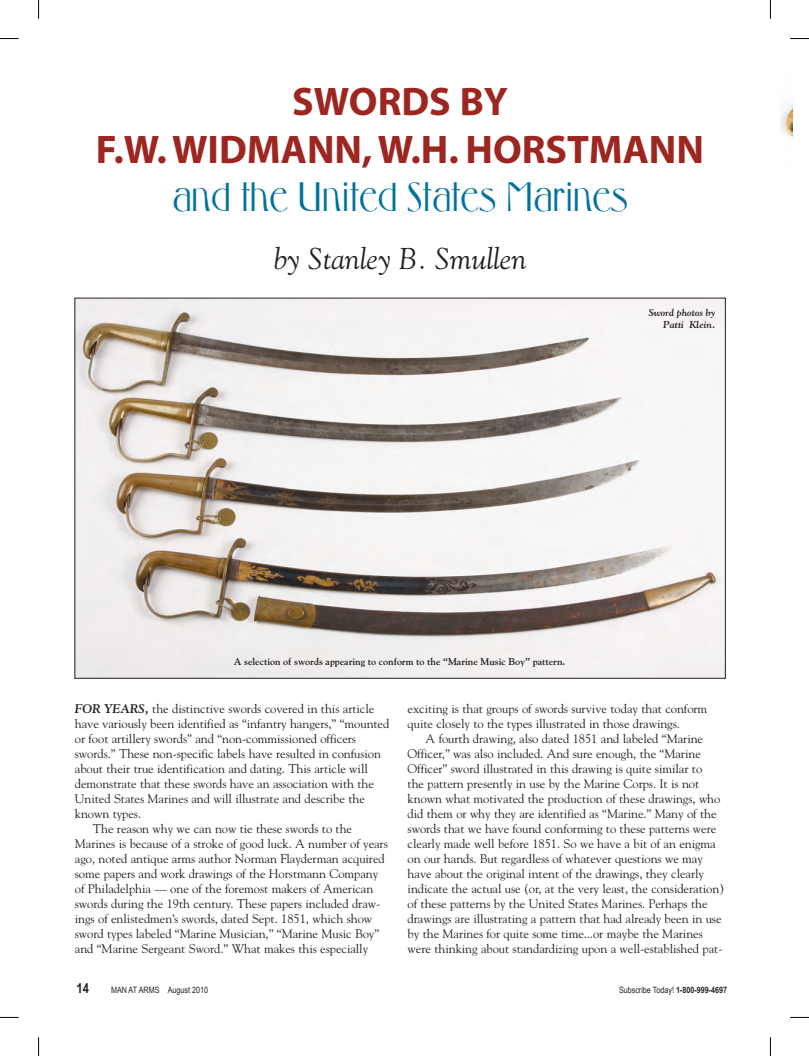
<style>
.page{position:relative;width:809px;height:1056px;background:#fff}
.page>*{position:absolute;margin:0;border:0;box-sizing:border-box;transform-origin:0 0}
.t1{font:700 40px "Myriad";color:#9e2620}
.t2{font:40px "Middleton";color:#00719f}
.t3{font:italic 30px "Goudy";color:#231f20}
.t4{font:700 13.75px "Arial Narrow";color:#231f20}
.t5{font:12.5px/15px "Goudy";letter-spacing:-.005em;color:#231f20}
.captions{font:700 10px "Goudy";letter-spacing:-.005em;color:#231f20}
.captions-2{font:italic 700 10px "Goudy";letter-spacing:-.005em;color:#231f20}
.t6{font:8.75px "Arial Narrow";color:#231f20}
.s1{font-weight:700;font-style:italic}
.s2{font-weight:700}
</style>
<div class="page">
<img style="left:76px;top:300px;width:647px;height:377px">
<img style="left:780px;top:105px;width:12px;height:33px">
<svg style="left:0;top:38px;width:19px;height:1px"></svg>
<svg style="left:790px;top:38px;width:18px;height:1px"></svg>
<svg style="left:0;top:1017px;width:19px;height:1px"></svg>
<svg style="left:790px;top:1017px;width:18px;height:1px"></svg>
<svg style="left:38px;top:0;width:1px;height:19px"></svg>
<svg style="left:38px;top:1037px;width:1px;height:19px"></svg>
<svg style="left:769px;top:0;width:2px;height:19px"></svg>
<svg style="left:769px;top:1037px;width:2px;height:19px"></svg>
<p class="t1" style="left:292px;top:81px;width:217px">SWORDS BY</p>
<p class="t1" style="left:96px;top:129px;width:609px">F.W. WIDMANN, W.H. HORSTMANN</p>
<p class="t2" style="left:172px;top:173px;width:457px">and the United States Marines</p>
<p class="t3" style="left:274px;top:240px;width:254px">by Stanley B. Smullen</p>
<p class="captions-2" style="left:648px;top:307px;width:68px">Sword photos by</p>
<p class="captions-2" style="left:663px;top:318px;width:54px">Patti Klein.</p>
<p class="captions" style="left:234px;top:655px;width:333px">A selection of swords appearing to conform to the “Marine Music Boy” pattern.</p>
<p class="t5" style="left:75px;top:701px;width:316px"><span class="s1">FOR YEARS,</span> the distinctive swords covered in this article have variously been identified as “infantry hangers,” “mounted or foot artillery swords” and “non-commissioned officers swords.” These non-specific labels have resulted in confusion about their true identification and dating. This article will demonstrate that these swords have an association with the United States Marines and will illustrate and describe the known types.</p>
<p class="t5" style="left:75px;top:821px;width:314px;text-indent:18px">The reason why we can now tie these swords to the Marines is because of a stroke of good luck. A number of years ago, noted antique arms author Norman Flayderman acquired some papers and work drawings of the Horstmann Company of Philadelphia — one of the foremost makers of American swords during the 19th century. These papers included draw&shy;ings of enlistedmen’s swords, dated Sept. 1851, which show sword types labeled “Marine Musician,” “Marine Music Boy” and “Marine Sergeant Sword.” What makes this especially</p>
<p class="t5" style="left:407px;top:701px;width:301px">exciting is that groups of swords survive today that conform quite closely to the types illustrated in those drawings.</p>
<p class="t5" style="left:407px;top:731px;width:318px;text-indent:18px">A fourth drawing, also dated 1851 and labeled “Marine Officer,” was also included. And sure enough, the “Marine Officer” sword illustrated in this drawing is quite similar to<br>the pattern presently in use by the Marine Corps. It is not known what motivated the production of these drawings, who did them or why they are identified as “Marine.” Many of the swords that we have found conforming to these patterns were clearly made well before 1851. So we have a bit of an enigma on our hands. But regardless of whatever questions we may have about the original intent of the drawings, they clearly indicate the actual use (or, at the very least, the consideration) of these patterns by the United States Marines. Perhaps the drawings are illustrating a pattern that had already been in use by the Marines for quite some time...or maybe the Marines were thinking about standardizing upon a well-established pat-</p>
<p class="t4" style="left:77px;top:980px;width:14px">14</p>
<p class="t6" style="left:111px;top:985px;width:99px">MAN AT ARMS August 2010</p>
<p class="t6" style="left:619px;top:985px;width:109px">Subscribe Today! <span class="s2">1-800-999-4697</span></p>
</div>
